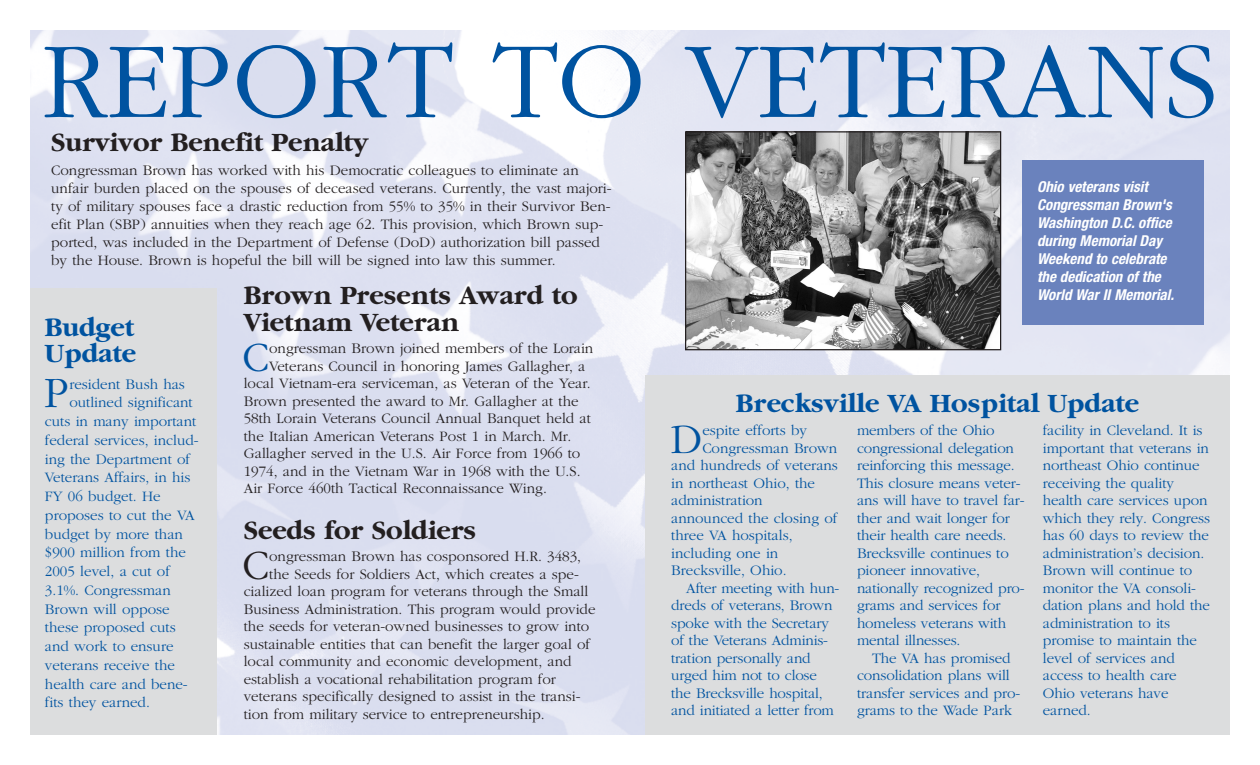
<style>
.page{position:relative;width:1260px;height:765px;background:#fff}
.page>*{position:absolute;margin:0;border:0;box-sizing:border-box;transform-origin:0 0}
.t1{font:300 112.5px "Garamond";color:#0053a0}
.t2{font:300 45px "Garamond";color:#0053a0}
.t3{font:300 43.12px "Garamond";color:#0053a0}
.t4{font:300 43.12px "Garamond";color:#231f20}
.t5{font:700 27.5px/26.2px "Garamond";color:#231f20}
.t6{font:700 27.5px/26.2px "Garamond";color:#0053a0}
.t7{font:300 15px/17.5px "Garamond";letter-spacing:-.005em;color:#0053a0}
.t8{font:300 15px/18px "Garamond";color:#231f20}
.t9{font:italic 700 condensed 15px/18px "Helvetica Neue";color:#fff}
</style>
<div class="page">
<img style="left:30px;top:30px;width:1200px;height:705px">
<div style="left:645px;top:375px;width:585px;height:360px;background:#dcddde"></div>
<div style="left:30px;top:289px;width:186px;height:446px;background:#dcddde"></div>
<img style="left:687px;top:133px;width:312px;height:215px">
<div style="left:685px;top:131px;width:316px;height:219px;border:1px solid #231f20"></div>
<div style="left:1022px;top:160px;width:182px;height:164px;background:#6a82bd"></div>
<h1 class="t1" style="left:42px;top:37px;width:1178px">REPORT TO VETERANS</h1>
<h3 class="t5" style="left:51px;top:131px;width:319px">Survivor Benefit Penalty</h3>
<p class="t8" style="left:51px;top:162px;width:562px">Congressman Brown has worked with his Democratic colleagues to eliminate an unfair burden placed on the spouses of deceased veterans. Currently, the vast majori&shy;ty of military spouses face a drastic reduction from 55% to 35% in their Survivor Ben&shy;efit Plan (SBP) annuities when they reach age 62. This provision, which Brown sup&shy;ported, was included in the Department of Defense (DoD) authorization bill passed by the House. Brown is hopeful the bill will be signed into law this summer.</p>
<h3 class="t6" style="left:45px;top:316px;width:93px">Budget<br>Update</h3>
<h2 class="t2" style="left:44px;top:376px;width:27px">P</h2>
<p class="t7" style="left:69px;top:376px;width:117px">resident Bush has</p>
<p class="t7" style="left:69px;top:395px;width:125px">outlined significant</p>
<p class="t7" style="left:45px;top:414px;width:153px">cuts in many important</p>
<p class="t7" style="left:45px;top:432px;width:155px">federal services, includ-</p>
<p class="t7" style="left:45px;top:451px;width:147px">ing the Department of</p>
<p class="t7" style="left:45px;top:470px;width:147px">Veterans Affairs, in his</p>
<p class="t7" style="left:45px;top:489px;width:117px">FY 06 budget. He</p>
<p class="t7" style="left:45px;top:507px;width:151px">proposes to cut the VA</p>
<p class="t7" style="left:45px;top:526px;width:139px">budget by more than</p>
<p class="t7" style="left:45px;top:545px;width:142px">$900 million from the</p>
<p class="t7" style="left:45px;top:564px;width:126px">2005 level, a cut of</p>
<p class="t7" style="left:45px;top:582px;width:127px">3.1%. Congressman</p>
<p class="t7" style="left:45px;top:601px;width:126px">Brown will oppose</p>
<p class="t7" style="left:45px;top:620px;width:132px">these proposed cuts</p>
<p class="t7" style="left:45px;top:639px;width:130px">and work to ensure</p>
<p class="t7" style="left:45px;top:657px;width:131px">veterans receive the</p>
<p class="t7" style="left:45px;top:676px;width:144px">health care and bene-</p>
<p class="t7" style="left:45px;top:695px;width:106px">fits they earned.</p>
<h3 class="t5" style="left:244px;top:285px;width:335px">Brown Presents Award to<br>Vietnam Veteran</h3>
<h3 class="t3" style="left:243px;top:340px;width:28px">C</h3>
<p class="t8" style="left:269px;top:341px;width:326px">ongressman Brown joined members of the Lorain</p>
<p class="t8" style="left:269px;top:358px;width:318px">Veterans Council in honoring James Gallagher, a</p>
<p class="t8" style="left:244px;top:376px;width:349px">local Vietnam-era serviceman, as Veteran of the Year.</p>
<p class="t8" style="left:244px;top:393px;width:336px">Brown presented the award to Mr. Gallagher at the</p>
<p class="t8" style="left:244px;top:411px;width:349px">58th Lorain Veterans Council Annual Banquet held at</p>
<p class="t8" style="left:244px;top:428px;width:329px">the Italian American Veterans Post 1 in March. Mr.</p>
<p class="t8" style="left:244px;top:446px;width:338px">Gallagher served in the U.S. Air Force from 1966 to</p>
<p class="t8" style="left:244px;top:463px;width:338px">1974, and in the Vietnam War in 1968 with the U.S.</p>
<p class="t8" style="left:244px;top:481px;width:305px">Air Force 460th Tactical Reconnaissance Wing.</p>
<h3 class="t5" style="left:244px;top:519px;width:234px">Seeds for Soldiers</h3>
<h3 class="t4" style="left:243px;top:548px;width:28px">C</h3>
<p class="t8" style="left:269px;top:548px;width:313px">ongressman Brown has cosponsored H.R. 3483,</p>
<p class="t8" style="left:269px;top:566px;width:311px">the Seeds for Soldiers Act, which creates a spe-</p>
<p class="t8" style="left:244px;top:583px;width:346px">cialized loan program for veterans through the Small</p>
<p class="t8" style="left:244px;top:601px;width:353px">Business Administration. This program would provide</p>
<p class="t8" style="left:244px;top:618px;width:347px">the seeds for veteran-owned businesses to grow into</p>
<p class="t8" style="left:244px;top:636px;width:348px">sustainable entities that can benefit the larger goal of</p>
<p class="t8" style="left:244px;top:653px;width:329px">local community and economic development, and</p>
<p class="t8" style="left:244px;top:671px;width:314px">establish a vocational rehabilitation program for</p>
<p class="t8" style="left:244px;top:688px;width:338px">veterans specifically designed to assist in the transi-</p>
<p class="t8" style="left:244px;top:706px;width:302px">tion from military service to entrepreneurship.</p>
<p class="t9" style="left:1037px;top:179px;width:138px">Ohio veterans visit<br>Congressman Brown's<br>Washington D.C. office during Memorial Day<br>Weekend to celebrate the dedication of the<br>World War II Memorial.</p>
<h3 class="t6" style="left:736px;top:393px;width:405px">Brecksville VA Hospital Update</h3>
<h3 class="t3" style="left:671px;top:422px;width:33px">D</h3>
<p class="t7" style="left:702px;top:423px;width:106px">espite efforts by</p>
<p class="t7" style="left:702px;top:440px;width:136px">Congressman Brown</p>
<p class="t7" style="left:671px;top:458px;width:168px">and hundreds of veterans</p>
<p class="t7" style="left:671px;top:475px;width:145px">in northeast Ohio, the</p>
<p class="t7" style="left:671px;top:493px;width:93px">administration</p>
<p class="t7" style="left:671px;top:510px;width:168px">announced the closing of</p>
<p class="t7" style="left:671px;top:528px;width:123px">three VA hospitals,</p>
<p class="t7" style="left:671px;top:545px;width:109px">including one in</p>
<p class="t7" style="left:671px;top:563px;width:117px">Brecksville, Ohio.</p>
<p class="t7" style="left:686px;top:580px;width:155px">After meeting with hun-</p>
<p class="t7" style="left:671px;top:598px;width:163px">dreds of veterans, Brown</p>
<p class="t7" style="left:671px;top:615px;width:159px">spoke with the Secretary</p>
<p class="t7" style="left:671px;top:633px;width:158px">of the Veterans Adminis-</p>
<p class="t7" style="left:671px;top:650px;width:141px">tration personally and</p>
<p class="t7" style="left:671px;top:668px;width:147px">urged him not to close</p>
<p class="t7" style="left:671px;top:685px;width:153px">the Brecksville hospital,</p>
<p class="t7" style="left:671px;top:703px;width:164px">and initiated a letter from</p>
<p class="t7" style="left:857px;top:423px;width:169px">members of the Ohio congressional delegation reinforcing this message.<br>This closure means veter&shy;ans will have to travel far&shy;ther and wait longer for their health care needs.<br>Brecksville continues to pioneer innovative, nationally recognized pro&shy;grams and services for homeless veterans with mental illnesses.</p>
<p class="t7" style="left:857px;top:650px;width:165px;text-indent:15px">The VA has promised consolidation plans will transfer services and pro&shy;grams to the Wade Park</p>
<p class="t7" style="left:1043px;top:423px;width:169px">facility in Cleveland. It is important that veterans in northeast Ohio continue receiving the quality health care services upon which they rely. Congress has 60 days to review the administration’s decision.<br>Brown will continue to monitor the VA consoli&shy;dation plans and hold the administration to its promise to maintain the level of services and access to health care<br>Ohio veterans have earned.</p>
</div>
